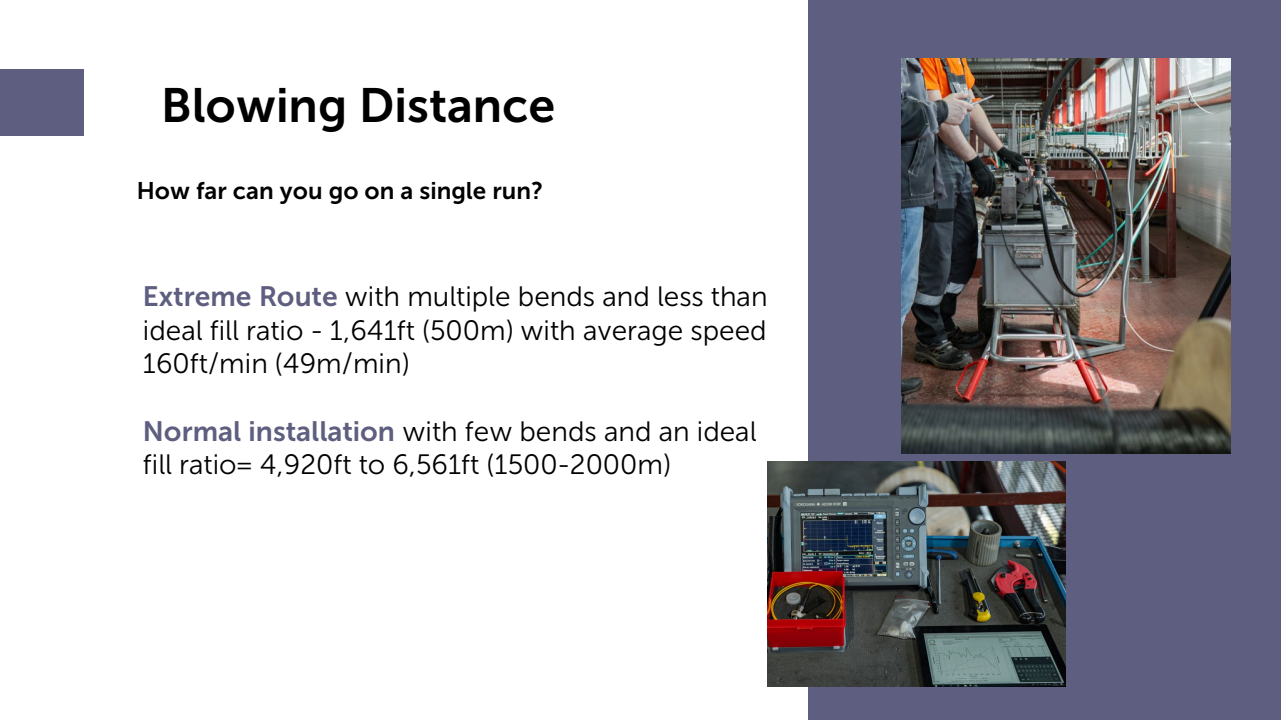
<style>
.page{position:relative;width:1281px;height:720px;background:#fff}
.page>*{position:absolute;margin:0;border:0;box-sizing:border-box;transform-origin:0 0}
.t1{font:48px "Museo Sans Cyrl 700";color:#000}
.t2{font:28px/33.6px "Museo Sans Cyrl 300";color:#000;text-align:justify}
.t3{font:24px "Museo Sans Cyrl 700";color:#000}
.s1{font-family:"Museo Sans Cyrl 700";color:#5e5e80}
</style>
<div class="page">
<div style="left:808px;top:0;width:472px;height:720px;background:#5e5e80"></div>
<img style="left:767px;top:462px;width:298px;height:224px">
<img style="left:901px;top:58px;width:328px;height:396px">
<div style="left:0;top:70px;width:83px;height:66px;background:#5e5e80"></div>
<p class="t1" style="left:161px;top:78px;width:395px">Blowing Distance</p>
<p class="t3" style="left:137px;top:177px;width:407px">How far can you go on a single run?</p>
<p class="t2" style="left:143px;top:280px;width:626px"><span class="s1">Extreme Route</span> with multiple bends and less than ideal fill ratio - 1,641ft (500m) with average speed 160ft/min (49m/min)</p>
<p class="t2" style="left:143px;top:414px;width:615px"><span class="s1">Normal installation</span> with few bends and an ideal fill ratio= 4,920ft to 6,561ft (1500-2000m)</p>
</div>
